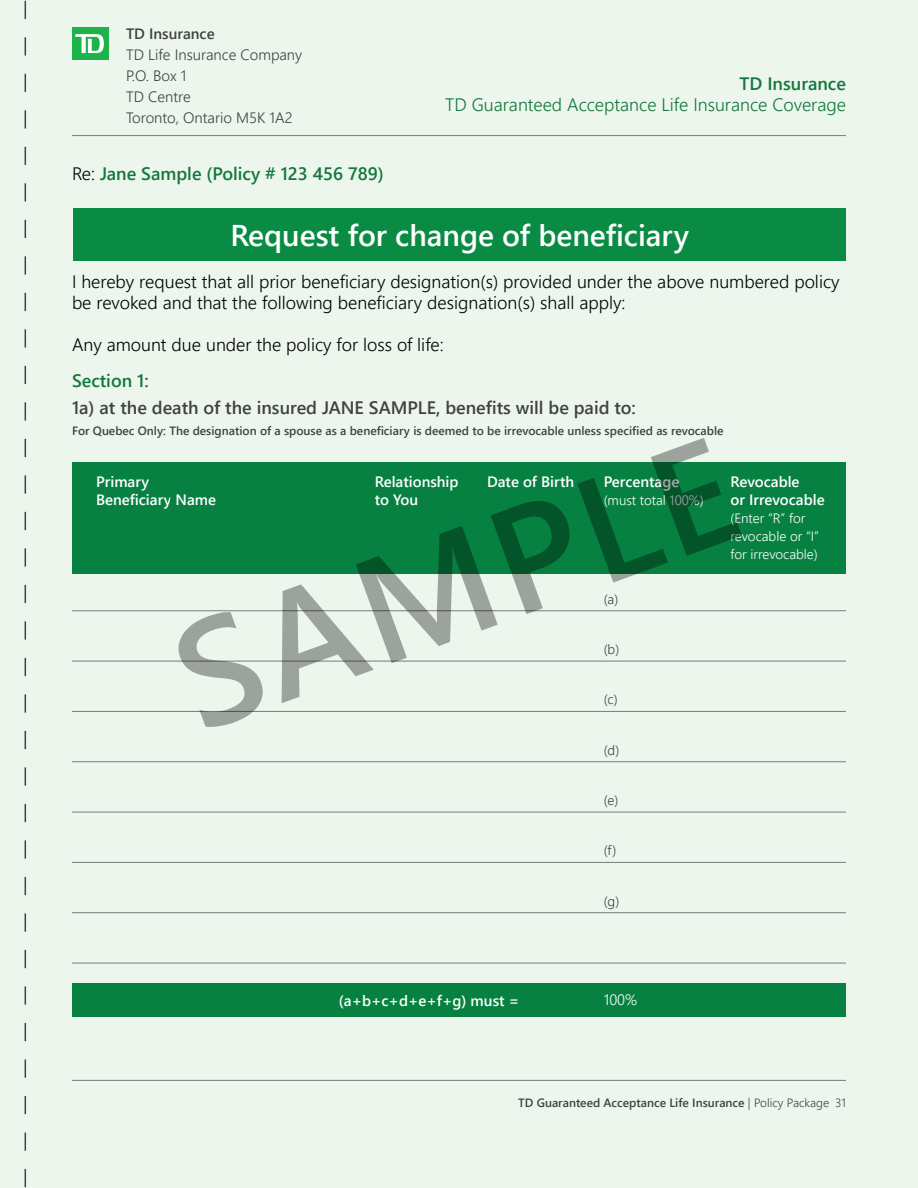
<style>
.page{position:relative;width:918px;height:1188px;background:#edf6ed}
.page>*{position:absolute;margin:0;border:0;box-sizing:border-box;transform-origin:0 0}
.t1{font:150px "Webly Sleek UI Semibold";color:#a8a8a8}
.t2{font:30px "Webly Sleek UI Semibold";color:#fff}
.t3{font:18px/21px "Webly Sleek UI Semilight";color:#000}
.t4{font:18px "Webly Sleek UI Semibold";color:#414042}
.t5{font:18px "Webly Sleek UI Semibold";color:#12773d}
.t6{font:18px "Webly Sleek UI Semilight";color:#12773d}
.t7{font:15px/18px "Webly Sleek UI Semibold";color:#fff}
.t8{font:15px/21px "Webly Sleek UI Semilight";color:#414042}
.t9{font:15px "Webly Sleek UI Semibold";color:#414042}
.t10{font:15px "Webly Sleek UI Semilight";color:#fff}
.t11{font:13.5px/18px "Webly Sleek UI Semilight";color:#fff}
.t12{font:13.5px "Webly Sleek UI Semilight";color:#414042}
.t13{font:12px "Webly Sleek UI Semibold";color:#414042}
.s1{font-family:"Webly Sleek UI Semilight";color:#000}
.s2{font-family:"Webly Sleek UI Semilight"}
</style>
<div class="page">
<div style="left:74px;top:209px;width:772px;height:52px;background:#0a8b44"></div>
<div style="left:72px;top:462px;width:774px;height:112px;background:#078141"></div>
<svg style="left:25px;top:1px;width:1px;height:1186px"></svg>
<hr style="left:72px;top:135px;width:774px;height:1px;background:#7a7a7a">
<div style="left:72px;top:28px;width:36px;height:32px;background:#1eb24b"></div>
<svg style="left:75px;top:34px;width:29px;height:19px"></svg>
<hr style="left:72px;top:1080px;width:774px;height:1px;background:#7a7a7a">
<div style="left:72px;top:983px;width:774px;height:34px;background:#078141"></div>
<hr style="left:72px;top:611px;width:774px;height:1px;background:#7a7a7a">
<hr style="left:72px;top:661px;width:774px;height:1px;background:#7a7a7a">
<hr style="left:72px;top:711px;width:774px;height:1px;background:#7a7a7a">
<hr style="left:72px;top:761px;width:774px;height:1px;background:#7a7a7a">
<hr style="left:72px;top:812px;width:774px;height:1px;background:#7a7a7a">
<hr style="left:72px;top:862px;width:774px;height:1px;background:#7a7a7a">
<hr style="left:72px;top:912px;width:774px;height:1px;background:#7a7a7a">
<hr style="left:72px;top:963px;width:774px;height:1px;background:#7a7a7a">
<p class="t9" style="left:126px;top:22px;width:90px">TD Insurance</p>
<p class="t8" style="left:126px;top:43px;width:178px">TD Life Insurance Company<br>P.O. Box 1<br>TD Centre<br>Toronto, Ontario M5K 1A2</p>
<p class="t5" style="left:740px;top:70px;width:108px">TD Insurance</p>
<p class="t6" style="left:445px;top:91px;width:402px">TD Guaranteed Acceptance Life Insurance Coverage</p>
<p class="t5" style="left:72px;top:160px;width:313px"><span class="s1">Re:</span> Jane Sample (Policy # 123 456 789)</p>
<h2 class="t2" style="left:230px;top:212px;width:460px">Request for change of beneficiary</h2>
<p class="t3" style="left:72px;top:270px;width:769px">I hereby request that all prior beneficiary designation(s) provided under the above numbered policy be revoked and that the following beneficiary designation(s) shall apply:</p>
<p class="t3" style="left:72px;top:333px;width:373px">Any amount due under the policy for loss of life:</p>
<h3 class="t5" style="left:72px;top:367px;width:78px">Section 1:</h3>
<p class="t4" style="left:72px;top:394px;width:565px">1a) at the death of the insured JANE SAMPLE, benefits will be paid to:</p>
<p class="t13" style="left:72px;top:422px;width:653px">For Quebec Only: The designation of a spouse as a beneficiary is deemed to be irrevocable unless specified as revocable</p>
<p class="t7" style="left:96px;top:473px;width:122px">Primary<br>Beneficiary Name</p>
<p class="t7" style="left:375px;top:473px;width:85px">Relationship to You</p>
<p class="t7" style="left:487px;top:473px;width:89px">Date of Birth</p>
<p class="t7" style="left:604px;top:473px;width:77px">Percentage</p>
<h1 class="t1" style="left:142px;top:576px;width:585px;rotate:-20deg">SAMPLE</h1>
<p class="t7" style="left:730px;top:473px;width:96px">Revocable<br>or Irrevocable</p>
<p class="t11" style="left:730px;top:509px;width:90px">(Enter “R” for revocable or “I” for irrevocable)</p>
<p class="t11" style="left:604px;top:491px;width:101px">(must total 100%)</p>
<p class="t12" style="left:604px;top:589px;width:16px">(a)</p>
<p class="t12" style="left:604px;top:639px;width:17px">(b)</p>
<p class="t12" style="left:604px;top:690px;width:15px">(c)</p>
<p class="t12" style="left:604px;top:740px;width:17px">(d)</p>
<p class="t12" style="left:604px;top:790px;width:16px">(e)</p>
<p class="t12" style="left:604px;top:841px;width:14px">(f)</p>
<p class="t12" style="left:604px;top:891px;width:17px">(g)</p>
<p class="t7" style="left:339px;top:991px;width:182px">(a+b+c+d+e+f+g) must =</p>
<p class="t10" style="left:604px;top:989px;width:35px">100%</p>
<p class="t13" style="left:518px;top:1094px;width:329px">TD Guaranteed Acceptance Life Insurance <span class="s2">| Policy Package 31</span></p>
</div>
